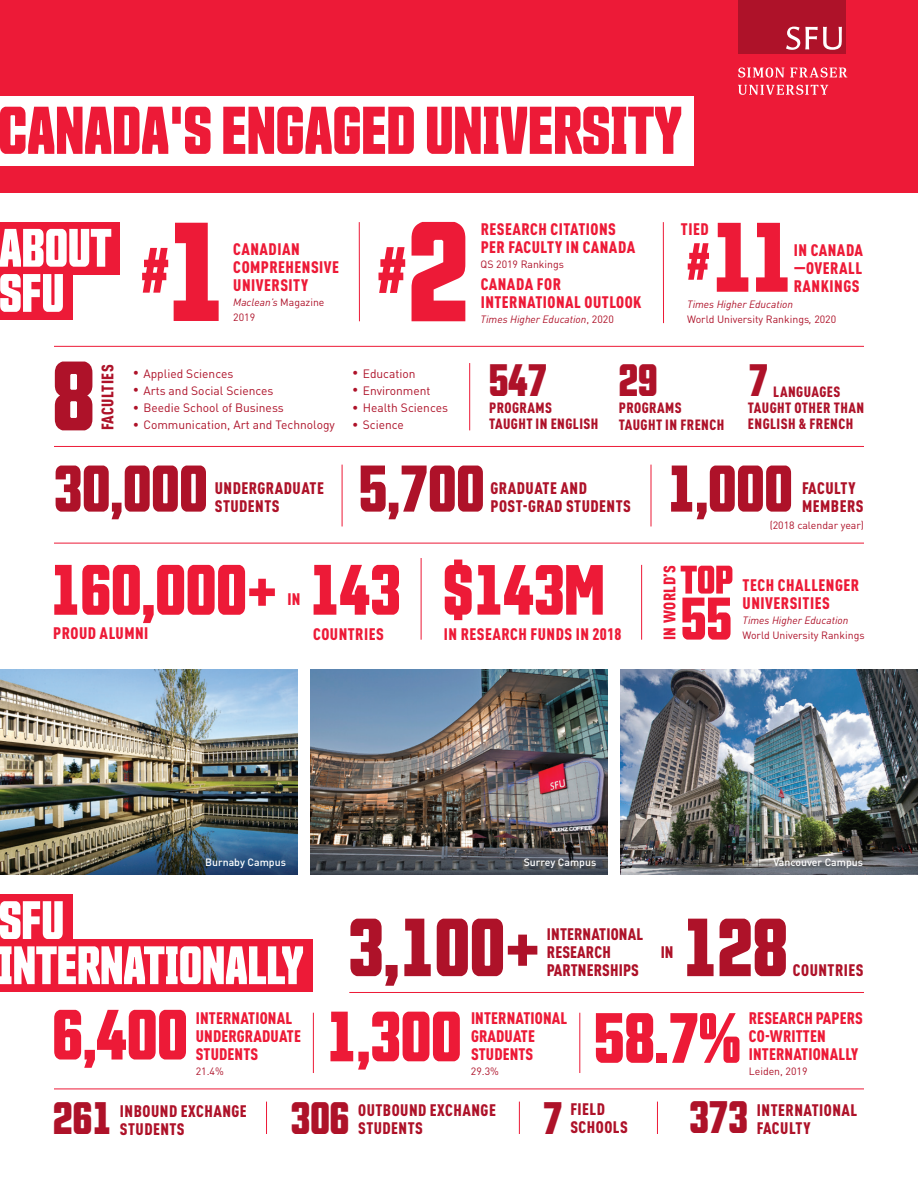
<style>
.page{position:relative;width:918px;height:1188px;background:#fff}
.page>*{position:absolute;margin:0;border:0;box-sizing:border-box;transform-origin:0 0}
.t1{font:700 95.7px "Countach";color:#ed1a37}
.t2{font:700 79.8px "Countach";color:#ae1229}
.t3{font:700 69px "Countach";color:#ed1a37}
.t4{font:700 64.05px "Countach";color:#ae1229}
.t5{font:700 63.6px "Countach";color:#ed1a37}
.t6{font:700 62.1px "Countach";color:#ed1a37}
.t7{font:700 44.25px "Countach";color:#ae1229}
.t8{font:700 44.1px "Countach";color:#ae1229}
.t9{font:900 condensed 16.5px/18px "DIN Pro";letter-spacing:.03em;color:#ed1a37}
.t10{font:900 condensed 16.5px/18px "DIN Pro";letter-spacing:.03em;color:#ae1229}
.t11{font:900 condensed 16.5px/18px "DIN Pro";letter-spacing:.01em;color:#ed1a37}
.t12{font:900 condensed 16.5px/18px "DIN Pro";letter-spacing:.01em;color:#ae1229}
.t13{font:900 condensed 14.7px/16.4px "DIN Pro";letter-spacing:.03em;color:#ae1229}
.t14{font:12px "DIN Pro";color:#ae1229}
.t15{font:10.5px/15px "DIN Pro";color:#ae1229}
.t16{font:italic 10.5px "DIN Pro";color:#ae1229}
.t17{font:500 10.5px "DIN Pro";color:#fff}
.s1{font-size:136.5px}
.s2{font-style:italic}
.s3{font-size:138px}
.s4{font-style:normal}
.s5{font-size:50.7px}
</style>
<div class="page">
<div style="left:0;top:0;width:918px;height:193px;background:#ed1a37"></div>
<img style="left:0;top:670px;width:297px;height:204px">
<img style="left:310px;top:670px;width:298px;height:204px">
<img style="left:621px;top:670px;width:297px;height:204px">
<div style="left:0;top:96px;width:693px;height:69px;background:#fff"></div>
<hr style="left:349px;top:992px;width:515px;height:1px;background:#ed1a37">
<hr style="left:54px;top:1089px;width:810px;height:1px;background:#ed1a37">
<svg style="left:0;top:107px;width:681px;height:47px"></svg>
<div style="left:0;top:894px;width:72px;height:52px;background:#ed1a37"></div>
<div style="left:0;top:939px;width:312px;height:53px;background:#ed1a37"></div>
<svg style="left:0;top:946px;width:303px;height:38px"></svg>
<svg style="left:0;top:901px;width:63px;height:38px"></svg>
<div style="left:0;top:222px;width:119px;height:52px;background:#ed1a37"></div>
<div style="left:0;top:265px;width:72px;height:55px;background:#ed1a37"></div>
<svg style="left:0;top:274px;width:63px;height:38px"></svg>
<svg style="left:0;top:229px;width:111px;height:38px"></svg>
<hr style="left:54px;top:346px;width:810px;height:1px;background:#ed1a37">
<hr style="left:54px;top:446px;width:810px;height:1px;background:#ed1a37">
<svg style="left:681px;top:566px;width:51px;height:74px"></svg>
<svg style="left:55px;top:362px;width:37px;height:68px"></svg>
<svg style="left:54px;top:565px;width:221px;height:58px"></svg>
<hr style="left:54px;top:543px;width:810px;height:1px;background:#ed1a37">
<hr style="left:651px;top:465px;width:1px;height:61px;background:#ed1a37">
<hr style="left:313px;top:1013px;width:1px;height:60px;background:#ed1a37">
<hr style="left:580px;top:1013px;width:1px;height:60px;background:#ed1a37">
<hr style="left:657px;top:1102px;width:1px;height:32px;background:#ed1a37">
<hr style="left:519px;top:1102px;width:1px;height:32px;background:#ed1a37">
<hr style="left:266px;top:1102px;width:1px;height:32px;background:#ed1a37">
<hr style="left:421px;top:558px;width:1px;height:82px;background:#ed1a37">
<hr style="left:641px;top:565px;width:1px;height:75px;background:#ed1a37">
<hr style="left:469px;top:363px;width:1px;height:67px;background:#ed1a37">
<hr style="left:359px;top:222px;width:1px;height:99px;background:#ed1a37">
<hr style="left:663px;top:222px;width:1px;height:101px;background:#ed1a37">
<hr style="left:342px;top:465px;width:1px;height:61px;background:#ed1a37">
<svg style="left:314px;top:565px;width:85px;height:50px"></svg>
<svg style="left:445px;top:560px;width:158px;height:60px"></svg>
<div style="left:738px;top:0;width:108px;height:54px;background:#ae1229"></div>
<svg style="left:786px;top:27px;width:56px;height:23px"></svg>
<svg style="left:738px;top:67px;width:46px;height:11px"></svg>
<svg style="left:790px;top:67px;width:57px;height:11px"></svg>
<svg style="left:738px;top:85px;width:90px;height:10px"></svg>
<h3 class="t6" style="left:142px;top:231px;width:85px">#<span class="s1">1</span></h3>
<p class="t9" style="left:233px;top:239px;width:107px">CANADIAN<br>COMPREHENSIVE<br>UNIVERSITY</p>
<p class="t15" style="left:233px;top:294px;width:93px"><span class="s2">Maclean’s</span> Magazine<br>2019</p>
<h3 class="t5" style="left:378px;top:229px;width:92px">#<span class="s3">2</span></h3>
<p class="t9" style="left:481px;top:218px;width:156px">RESEARCH CITATIONS<br>PER FACULTY IN CANADA</p>
<p class="t15" style="left:481px;top:256px;width:85px">QS 2019 Rankings</p>
<p class="t9" style="left:481px;top:274px;width:162px">CANADA FOR<br>INTERNATIONAL OUTLOOK</p>
<p class="t16" style="left:481px;top:311px;width:135px">Times Higher Education<span class="s4">, 2020</span></p>
<h1 class="t1" style="left:687px;top:196px;width:107px"><span class="s5">#</span>11</h1>
<p class="t9" style="left:681px;top:218px;width:29px">TIED</p>
<p class="t9" style="left:794px;top:240px;width:71px;text-align:justify">IN CANADA —OVERALL RANKINGS</p>
<p class="t15" style="left:687px;top:296px;width:151px"><span class="s2">Times Higher Education<br></span>World University Rankings<span class="s2">,</span> 2020</p>
<p class="t10" style="left:97px;top:430px;width:67px;rotate:-90deg">FACULTIES</p>
<p class="t14" style="left:133px;top:364px;width:102px">• Applied Sciences</p>
<p class="t14" style="left:133px;top:382px;width:142px">• Arts and Social Sciences</p>
<p class="t14" style="left:133px;top:399px;width:152px">• Beedie School of Business</p>
<p class="t14" style="left:133px;top:416px;width:204px">• Communication, Art and Technology</p>
<h3 class="t4" style="left:54px;top:448px;width:155px">30,000</h3>
<p class="t10" style="left:215px;top:477px;width:110px">UNDERGRADUATE<br>STUDENTS</p>
<p class="t14" style="left:352px;top:364px;width:65px">• Education</p>
<p class="t14" style="left:352px;top:381px;width:80px">• Environment</p>
<p class="t14" style="left:352px;top:399px;width:97px">• Health Sciences</p>
<p class="t14" style="left:352px;top:416px;width:53px">• Science</p>
<h3 class="t8" style="left:489px;top:352px;width:60px">547</h3>
<p class="t13" style="left:489px;top:398px;width:111px">PROGRAMS<br>TAUGHT IN ENGLISH</p>
<h3 class="t8" style="left:619px;top:352px;width:40px">29</h3>
<p class="t13" style="left:619px;top:399px;width:107px">PROGRAMS<br>TAUGHT IN FRENCH</p>
<h3 class="t8" style="left:749px;top:352px;width:21px">7</h3>
<p class="t13" style="left:748px;top:382px;width:118px;text-align:center">LANGUAGES<br>TAUGHT OTHER THAN</p>
<p class="t13" style="left:748px;top:415px;width:107px">ENGLISH &amp; FRENCH</p>
<h3 class="t4" style="left:359px;top:448px;width:127px">5,700</h3>
<h3 class="t4" style="left:667px;top:448px;width:127px">1,000</h3>
<p class="t10" style="left:491px;top:477px;width:142px">GRADUATE AND<br>POST-GRAD STUDENTS</p>
<p class="t10" style="left:802px;top:477px;width:63px">FACULTY<br>MEMBERS</p>
<p class="t15" style="left:770px;top:517px;width:96px">(2018 calendar year)</p>
<p class="t9" style="left:288px;top:589px;width:14px">IN</p>
<p class="t9" style="left:53px;top:623px;width:97px">PROUD ALUMNI</p>
<p class="t9" style="left:313px;top:624px;width:72px">COUNTRIES</p>
<p class="t9" style="left:444px;top:624px;width:179px">IN RESEARCH FUNDS IN 2018</p>
<p class="t9" style="left:659px;top:640px;width:77px;rotate:-90deg">IN WORLD’S</p>
<p class="t9" style="left:743px;top:575px;width:118px">TECH CHALLENGER<br>UNIVERSITIES</p>
<p class="t16" style="left:743px;top:612px;width:107px">Times Higher Education</p>
<p class="t15" style="left:743px;top:627px;width:124px">World University Rankings</p>
<p class="t17" style="left:205px;top:854px;width:82px">Burnaby Campus</p>
<p class="t17" style="left:524px;top:854px;width:74px">Surrey Campus</p>
<p class="t17" style="left:773px;top:854px;width:91px">Vancouver Campus</p>
<h3 class="t3" style="left:52px;top:991px;width:137px">6,400</h3>
<p class="t11" style="left:196px;top:1007px;width:107px">INTERNATIONAL<br>UNDERGRADUATE<br>STUDENTS</p>
<p class="t15" style="left:196px;top:1063px;width:30px">21.4%</p>
<h2 class="t2" style="left:348px;top:896px;width:193px">3,100+</h2>
<h2 class="t2" style="left:682px;top:896px;width:107px">128</h2>
<h3 class="t3" style="left:326px;top:992px;width:137px">1,300</h3>
<p class="t12" style="left:547px;top:924px;width:98px">INTERNATIONAL<br>RESEARCH<br>PARTNERSHIPS</p>
<p class="t10" style="left:661px;top:942px;width:14px">IN</p>
<p class="t10" style="left:793px;top:960px;width:72px">COUNTRIES</p>
<p class="t11" style="left:471px;top:1007px;width:98px">INTERNATIONAL<br>GRADUATE<br>STUDENTS</p>
<p class="t15" style="left:471px;top:1063px;width:30px">29.3%</p>
<p class="t11" style="left:749px;top:1007px;width:116px">RESEARCH PAPERS<br>CO-WRITTEN<br>INTERNATIONALLY</p>
<h3 class="t3" style="left:594px;top:994px;width:148px">58.7%</h3>
<p class="t15" style="left:749px;top:1063px;width:60px">Leiden, 2019</p>
<h3 class="t7" style="left:53px;top:1090px;width:60px">261</h3>
<p class="t10" style="left:120px;top:1100px;width:128px">INBOUND EXCHANGE<br>STUDENTS</p>
<h3 class="t7" style="left:291px;top:1090px;width:60px">306</h3>
<p class="t10" style="left:358px;top:1100px;width:139px">OUTBOUND EXCHANGE<br>STUDENTS</p>
<h3 class="t7" style="left:543px;top:1090px;width:21px">7</h3>
<p class="t10" style="left:570px;top:1099px;width:36px">FIELD</p>
<p class="t10" style="left:570px;top:1117px;width:59px">SCHOOLS</p>
<h3 class="t7" style="left:690px;top:1089px;width:60px">373</h3>
<p class="t10" style="left:757px;top:1100px;width:102px">INTERNATIONAL</p>
<p class="t10" style="left:757px;top:1118px;width:55px">FACULTY</p>
</div>
